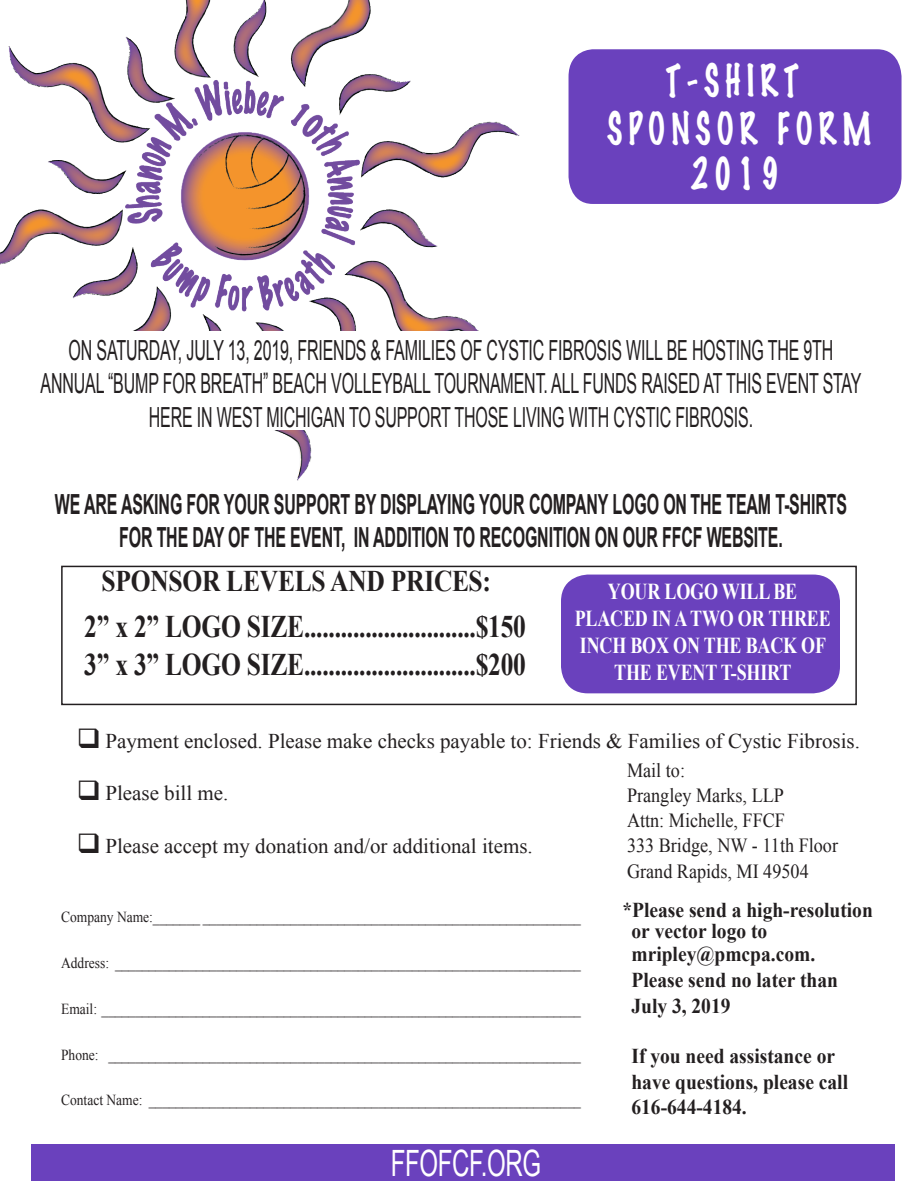
<style>
.page{position:relative;width:918px;height:1188px;background:#fff}
.page>*{position:absolute;margin:0;border:0;box-sizing:border-box;transform-origin:0 0}
.t1{font:100 40.35px/46.2px "Marker Felt";letter-spacing:.19em;color:#fff;text-align:center;scale:.77 1}
.t2{font:36.3px "Arial";letter-spacing:-.015em;color:#fff;scale:.66 1}
.t3{font:700 31.5px/37.8px "Times New Roman";letter-spacing:-.01em;color:#231f20;scale:.81 1}
.t4{font:700 30px "Times New Roman";letter-spacing:-.01em;color:#231f20;scale:.85 1}
.t5{font:27.75px/33.3px "Arial";letter-spacing:-.01em;color:#231f20;text-align:center;scale:.58 1}
.t6{font:700 27.75px/33.3px "Arial";letter-spacing:-.01em;color:#231f20;text-align:center;scale:.58 1}
.t7{font:700 22.65px/27.3px "Times New Roman";letter-spacing:-.01em;color:#fff;text-align:center;scale:.79 1}
.t8{font:700 21.15px/25.7px "Times New Roman";color:#231f20;scale:.92 1}
.t9{font:21px "Times New Roman";color:#231f20}
.t10{font:20.1px/25px "Times New Roman";color:#231f20;scale:.91 1}
.t11{font:15.3px "Times New Roman";color:#231f20;scale:.88 1}
</style>
<div class="page">
<img style="left:0;top:0;width:520px;height:481px">
<div style="left:0;top:332px;width:918px;height:98px;background:#fff"></div>
<div style="left:31px;top:1144px;width:864px;height:36px;background:#6a41bd"></div>
<div style="left:569px;top:49px;width:333px;height:155px;background:#6a41bd"></div>
<div style="left:61px;top:566px;width:796px;height:139px;border:2px solid #231f20"></div>
<div style="left:561px;top:575px;width:279px;height:118px;background:#6a41bd;border-radius:27px"></div>
<h1 class="t1" style="left:607px;top:57px;width:344px">T-SHIRT<br>SPONSOR FORM<br>2019</h1>
<p class="t5" style="left:41px;top:334px;width:1417px">ON SATURDAY, JULY 13, 2019, FRIENDS &amp; FAMILIES OF CYSTIC FIBROSIS WILL BE HOSTING THE 9TH<br>ANNUAL “BUMP FOR BREATH” BEACH VOLLEYBALL TOURNAMENT. ALL FUNDS RAISED AT THIS EVENT STAY<br>HERE IN WEST MICHIGAN TO SUPPORT THOSE LIVING WITH CYSTIC FIBROSIS.</p>
<h3 class="t6" style="left:55px;top:489px;width:1367px">WE ARE ASKING FOR YOUR SUPPORT BY DISPLAYING YOUR COMPANY LOGO ON THE TEAM T-SHIRTS<br>FOR THE DAY OF THE EVENT, IN ADDITION TO RECOGNITION ON OUR FFCF WEBSITE.</h3>
<h3 class="t4" style="left:101px;top:560px;width:460px">SPONSOR LEVELS AND PRICES:</h3>
<h3 class="t3" style="left:84px;top:607px;width:547px">2” x 2” LOGO SIZE............................$150<br>3” x 3” LOGO SIZE............................$200</h3>
<h3 class="t7" style="left:575px;top:577px;width:326px">YOUR LOGO WILL BE<br>PLACED IN A TWO OR THREE<br>INCH BOX ON THE BACK OF<br>THE EVENT T-SHIRT</h3>
<h3 class="t9" style="left:77px;top:727px;width:785px">❑ Payment enclosed. Please make checks payable to: Friends &amp; Families of Cystic Fibrosis.</h3>
<h3 class="t9" style="left:77px;top:779px;width:153px">❑ Please bill me.</h3>
<h3 class="t9" style="left:77px;top:832px;width:458px">❑ Please accept my donation and/or additional items.</h3>
<h3 class="t10" style="left:627px;top:758px;width:233px">Mail to:<br>Prangley Marks, LLP<br>Attn: Michelle, FFCF<br>333 Bridge, NW - 11th Floor<br>Grand Rapids, MI 49504</h3>
<p class="t11" style="left:61px;top:907px;width:592px">Company Name:_______ ________________________________________________________</p>
<p class="t11" style="left:61px;top:953px;width:592px">Address: _____________________________________________________________________</p>
<p class="t11" style="left:61px;top:998px;width:592px">Email: _______________________________________________________________________</p>
<p class="t11" style="left:61px;top:1044px;width:592px">Phone: ______________________________________________________________________</p>
<p class="t11" style="left:61px;top:1090px;width:592px">Contact Name: ________________________________________________________________</p>
<h2 class="t2" style="left:391px;top:1139px;width:229px">FFOFCF.ORG</h2>
<h3 class="t8" style="left:631px;top:899px;width:264px;line-height:20.9px;text-indent:-9px">*Please send a high-resolution or vector logo to</h3>
<h3 class="t8" style="left:631px;top:941px;width:226px">mripley@pmcpa.com.<br>Please send no later than<br>July 3, 2019</h3>
<h3 class="t8" style="left:631px;top:1043px;width:237px">If you need assistance or have questions, please call<br>616-644-4184.</h3>
</div>
